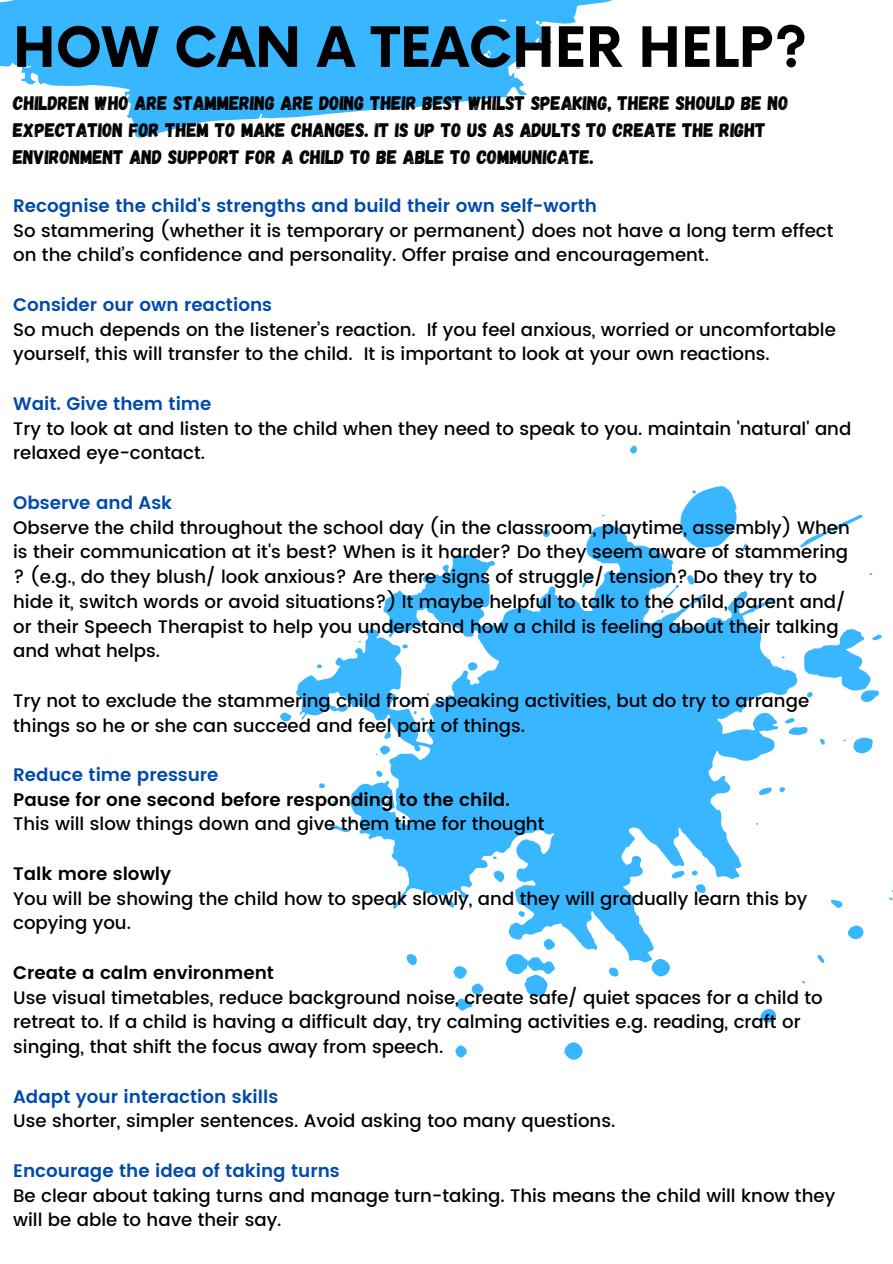
<style>
.page{position:relative;width:893px;height:1264px;background:#fff}
.page>*{position:absolute;margin:0;border:0;box-sizing:border-box;transform-origin:0 0}
.t1{font:700 54px "Now";color:#000}
.t2{font:19.5px/27px "Gagalin";color:#000}
.t3{font:500 18.15px/24.8px "Poppins";color:#000}
.t4{font:600 18.15px "Poppins";color:#004aad}
.t5{font:600 18.15px "Poppins";color:#000}
</style>
<div class="page">
<svg style="left:0;top:0;width:613px;height:138px;fill:#38b6ff"></svg>
<svg style="left:800px;top:514px;width:63px;height:34px"></svg>
<svg style="left:455px;top:1045px;width:12px;height:12px"></svg>
<svg style="left:280px;top:712px;width:12px;height:9px"></svg>
<svg style="left:630px;top:445px;width:7px;height:9px"></svg>
<svg style="left:680px;top:486px;width:57px;height:38px"></svg>
<svg style="left:409px;top:963px;width:8px;height:2px"></svg>
<svg style="left:505px;top:963px;width:50px;height:33px"></svg>
<svg style="left:453px;top:966px;width:30px;height:45px"></svg>
<svg style="left:651px;top:963px;width:19px;height:13px"></svg>
<div style="left:564px;top:1042px;width:18px;height:17px;background:#38b6ff;border-radius:8px"></div>
<svg style="left:853px;top:737px;width:20px;height:16px"></svg>
<svg style="left:848px;top:925px;width:15px;height:14px"></svg>
<svg style="left:760px;top:1009px;width:16px;height:13px"></svg>
<svg style="left:296px;top:524px;width:502px;height:439px"></svg>
<svg style="left:696px;top:884px;width:9px;height:9px"></svg>
<svg style="left:609px;top:967px;width:9px;height:9px"></svg>
<svg style="left:758px;top:787px;width:14px;height:8px"></svg>
<svg style="left:671px;top:870px;width:13px;height:8px"></svg>
<svg style="left:831px;top:899px;width:11px;height:9px"></svg>
<svg style="left:784px;top:718px;width:23px;height:17px"></svg>
<svg style="left:804px;top:629px;width:78px;height:74px"></svg>
<svg style="left:817px;top:955px;width:7px;height:8px"></svg>
<svg style="left:779px;top:787px;width:6px;height:5px"></svg>
<svg style="left:692px;top:870px;width:5px;height:5px"></svg>
<svg style="left:820px;top:739px;width:4px;height:6px"></svg>
<h1 class="t1" style="left:13px;top:18px;width:795px">HOW CAN A TEACHER HELP?</h1>
<p class="t2" style="left:13px;top:88px;width:776px">CHILDREN WHO ARE STAMMERING ARE DOING THEIR BEST WHILST SPEAKING, THERE SHOULD BE NO<br>EXPECTATION FOR THEM TO MAKE CHANGES. IT IS UP TO US AS ADULTS TO CREATE THE RIGHT<br>ENVIRONMENT AND SUPPORT FOR A CHILD TO BE ABLE TO COMMUNICATE.</p>
<p class="t4" style="left:13px;top:195px;width:585px">Recognise the child's strengths and build their own self-worth</p>
<p class="t3" style="left:13px;top:218px;width:821px">So stammering (whether it is temporary or permanent) does not have a long term effect on the child’s confidence and personality. Offer praise and encouragement.</p>
<p class="t4" style="left:13px;top:294px;width:260px">Consider our own reactions</p>
<p class="t3" style="left:13px;top:317px;width:824px">So much depends on the listener’s reaction. If you feel anxious, worried or uncomfortable yourself, this will transfer to the child. It is important to look at your own reactions.</p>
<p class="t4" style="left:13px;top:393px;width:200px">Wait. Give them time</p>
<p class="t3" style="left:13px;top:416px;width:839px">Try to look at and listen to the child when they need to speak to you. maintain 'natural' and relaxed eye-contact.</p>
<p class="t4" style="left:13px;top:492px;width:160px">Observe and Ask</p>
<p class="t3" style="left:13px;top:515px;width:838px">Observe the child throughout the school day (in the classroom, playtime, assembly) When is their communication at it's best? When is it harder? Do they seem aware of stammering ? (e.g., do they blush/ look anxious? Are there signs of struggle/ tension? Do they try to hide it, switch words or avoid situations?) It maybe helpful to talk to the child, parent and/ or their Speech Therapist to help you understand how a child is feeling about their talking and what helps.</p>
<p class="t3" style="left:13px;top:688px;width:797px">Try not to exclude the stammering child from speaking activities, but do try to arrange things so he or she can succeed and feel part of things.</p>
<p class="t4" style="left:13px;top:764px;width:207px">Reduce time pressure</p>
<p class="t5" style="left:13px;top:788px;width:498px">Pause for one second before responding to the child.</p>
<p class="t3" style="left:13px;top:811px;width:532px">This will slow things down and give them time for thought</p>
<p class="t5" style="left:13px;top:863px;width:160px">Talk more slowly</p>
<p class="t3" style="left:13px;top:886px;width:795px">You will be showing the child how to speak slowly, and they will gradually learn this by copying you.</p>
<p class="t5" style="left:13px;top:962px;width:262px">Create a calm environment</p>
<p class="t3" style="left:13px;top:985px;width:811px">Use visual timetables, reduce background noise, create safe/ quiet spaces for a child to retreat to. If a child is having a difficult day, try calming activities e.g. reading, craft or singing, that shift the focus away from speech.</p>
<p class="t4" style="left:13px;top:1085px;width:266px">Adapt your interaction skills</p>
<p class="t3" style="left:13px;top:1108px;width:603px">Use shorter, simpler sentences. Avoid asking too many questions.</p>
<p class="t4" style="left:13px;top:1159px;width:328px">Encourage the idea of taking turns</p>
<p class="t3" style="left:13px;top:1182px;width:823px">Be clear about taking turns and manage turn-taking. This means the child will know they will be able to have their say.</p>
</div>
